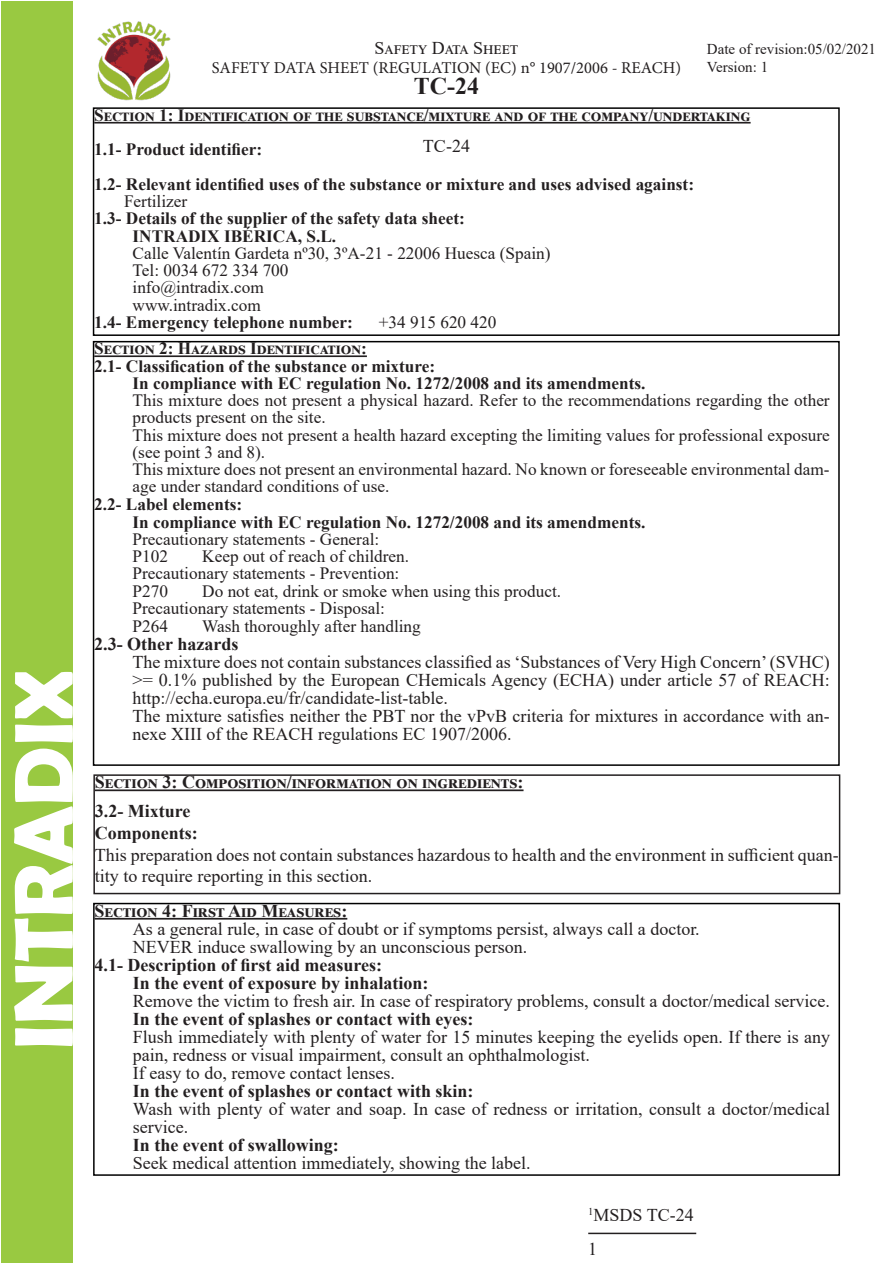
<style>
.page{position:relative;width:893px;height:1263px;background:#fff}
.page>*{position:absolute;margin:0;border:0;box-sizing:border-box;transform-origin:0 0}
.t1{font:700 84px "Berlin Sans FB Demi";color:#fff}
.t2{font:700 24px "Times New Roman";color:#231f20}
.t3{font:18px/18px "Times New Roman";color:#231f20}
.t4{font:700 18px "Times New Roman";color:#231f20}
.t5{font:700 18px "Times New Roman";letter-spacing:.025em;color:#231f20}
.t6{font:17.25px/17.2px "Times New Roman";color:#231f20}
.t7{font:700 17.25px "Times New Roman";color:#231f20}
.t8{font:700 17.25px "Times New Roman";letter-spacing:.025em;color:#231f20}
.t9{font:16.5px "Minion Pro";color:#231f20}
.t10{font:15px "Times New Roman";color:#231f20}
</style>
<div class="page">
<div style="left:1px;top:1px;width:72px;height:1261px;background:#99c941"></div>
<hr style="left:94px;top:122px;width:657px;height:2px;background:#231f20">
<div style="left:93px;top:107px;width:747px;height:229px;border:2px solid #000"></div>
<hr style="left:94px;top:355px;width:273px;height:2px;background:#231f20">
<div style="left:93px;top:341px;width:747px;height:425px;border:2px solid #000"></div>
<hr style="left:588px;top:1233px;width:108px;height:1px;background:#231f20">
<hr style="left:95px;top:789px;width:429px;height:2px;background:#231f20">
<div style="left:93px;top:774px;width:747px;height:120px;border:2px solid #231f20"></div>
<img style="left:97px;top:21px;width:74px;height:80px">
<hr style="left:95px;top:918px;width:252px;height:1px;background:#231f20">
<div style="left:93px;top:903px;width:747px;height:273px;border:2px solid #000"></div>
<h1 class="t1" style="left:-5px;top:1049px;width:382px;rotate:-90deg">INTRADIX</h1>
<p class="t3" style="left:375px;top:38px;width:145px">Safety Data Sheet</p>
<p class="t2" style="left:414px;top:69px;width:67px">TC-24</p>
<p class="t8" style="left:94px;top:103px;width:658px">Section 1: Identification of the substance/mixture and of the company/undertaking</p>
<p class="t7" style="left:94px;top:137px;width:169px">1.1- Product identifier:</p>
<p class="t7" style="left:94px;top:172px;width:601px">1.2- Relevant identified uses of the substance or mixture and uses advised against:</p>
<p class="t6" style="left:124px;top:192px;width:65px">Fertilizer</p>
<p class="t7" style="left:94px;top:206px;width:372px">1.3- Details of the supplier of the safety data sheet:</p>
<p class="t7" style="left:133px;top:223px;width:205px">INTRADIX IBÉRICA, S.L.</p>
<p class="t6" style="left:133px;top:244px;width:420px">Calle Valentín Gardeta nº30, 3ºA-21 - 22006 Huesca (Spain)</p>
<p class="t6" style="left:133px;top:261px;width:157px">Tel: 0034 672 334 700</p>
<p class="t6" style="left:133px;top:278px;width:133px">info@intradix.com</p>
<p class="t6" style="left:133px;top:296px;width:130px">www.intradix.com</p>
<p class="t7" style="left:94px;top:310px;width:260px">1.4- Emergency telephone number:</p>
<p class="t6" style="left:379px;top:313px;width:119px">+34 915 620 420</p>
<p class="t10" style="left:707px;top:38px;width:171px">Date of revision:05/02/2021</p>
<p class="t9" style="left:212px;top:56px;width:471px">SAFETY DATA SHEET (REGULATION (EC) n° 1907/2006 - REACH)</p>
<p class="t10" style="left:707px;top:56px;width:63px">Version: 1</p>
<p class="t3" style="left:423px;top:137px;width:48px">TC-24</p>
<p class="t8" style="left:94px;top:336px;width:274px">Section 2: Hazards Identification:</p>
<p class="t7" style="left:94px;top:353px;width:343px">2.1- Classification of the substance or mixture:</p>
<p class="t7" style="left:133px;top:371px;width:514px">In compliance with EC regulation No. 1272/2008 and its amendments.</p>
<p class="t6" style="left:133px;top:391px;width:699px">This mixture does not present a physical hazard. Refer to the recommendations regarding the other products present on the site.</p>
<p class="t6" style="left:133px;top:426px;width:699px">This mixture does not present a health hazard excepting the limiting values for professional exposure (see point 3 and 8).</p>
<p class="t6" style="left:133px;top:460px;width:699px">This mixture does not present an environmental hazard. No known or foreseeable environmental dam&shy;age under standard conditions of use.</p>
<p class="t7" style="left:94px;top:492px;width:150px">2.2- Label elements:</p>
<p class="t7" style="left:133px;top:509px;width:514px">In compliance with EC regulation No. 1272/2008 and its amendments.</p>
<p class="t6" style="left:133px;top:530px;width:248px">Precautionary statements - General:</p>
<p class="t6" style="left:133px;top:547px;width:37px">P102</p>
<p class="t6" style="left:202px;top:547px;width:208px">Keep out of reach of children.</p>
<p class="t6" style="left:133px;top:564px;width:268px">Precautionary statements - Prevention:</p>
<p class="t6" style="left:133px;top:582px;width:37px">P270</p>
<p class="t6" style="left:202px;top:582px;width:360px">Do not eat, drink or smoke when using this product.</p>
<p class="t6" style="left:133px;top:599px;width:254px">Precautionary statements - Disposal:</p>
<p class="t6" style="left:133px;top:617px;width:37px">P264</p>
<p class="t6" style="left:202px;top:617px;width:220px">Wash thoroughly after handling</p>
<p class="t4" style="left:94px;top:631px;width:146px">2.3- Other hazards</p>
<p class="t3" style="left:133px;top:652px;width:699px;text-align:justify">The mixture does not contain substances classified as ‘Substances of Very High Concern’ (SVHC) &gt;= 0.1% published by the European CHemicals Agency (ECHA) under article 57 of REACH: http://echa.europa.eu/fr/candidate-list-table.</p>
<p class="t3" style="left:133px;top:706px;width:699px">The mixture satisfies neither the PBT nor the vPvB criteria for mixtures in accordance with an&shy;nexe XIII of the REACH regulations EC 1907/2006.</p>
<p class="t4" style="left:95px;top:769px;width:430px">Section 3: Composition/information on ingredients:</p>
<p class="t4" style="left:95px;top:798px;width:97px">3.2- Mixture</p>
<p class="t4" style="left:95px;top:820px;width:104px">Components:</p>
<p class="t3" style="left:95px;top:843px;width:745px;line-height:21.6px">This preparation does not contain substances hazardous to health and the environment in sufficient quan&shy;tity to require reporting in this section.</p>
<p class="t5" style="left:95px;top:898px;width:254px">Section 4: First Aid Measures:</p>
<p class="t3" style="left:133px;top:919px;width:568px">As a general rule, in case of doubt or if symptoms persist, always call a doctor.</p>
<p class="t3" style="left:133px;top:937px;width:396px">NEVER induce swallowing by an unconscious person.</p>
<p class="t4" style="left:95px;top:952px;width:289px">4.1- Description of first aid measures:</p>
<p class="t4" style="left:133px;top:970px;width:297px">In the event of exposure by inhalation:</p>
<p class="t3" style="left:133px;top:991px;width:699px">Remove the victim to fresh air. In case of respiratory problems, consult a doctor/medical service.</p>
<p class="t4" style="left:133px;top:1006px;width:342px">In the event of splashes or contact with eyes:</p>
<p class="t3" style="left:133px;top:1027px;width:699px">Flush immediately with plenty of water for 15 minutes keeping the eyelids open. If there is any pain, redness or visual impairment, consult an ophthalmologist.</p>
<p class="t3" style="left:133px;top:1063px;width:263px">If easy to do, remove contact lenses.</p>
<p class="t4" style="left:133px;top:1078px;width:342px">In the event of splashes or contact with skin:</p>
<p class="t3" style="left:133px;top:1099px;width:699px">Wash with plenty of water and soap. In case of redness or irritation, consult a doctor/medical service.</p>
<p class="t4" style="left:133px;top:1132px;width:207px">In the event of swallowing:</p>
<p class="t3" style="left:133px;top:1153px;width:399px">Seek medical attention immediately, showing the label.</p>
<p class="t3" style="left:588px;top:1206px;width:107px"><sup>1</sup>MSDS TC-24</p>
<p class="t3" style="left:588px;top:1239px;width:10px">1</p>
</div>
